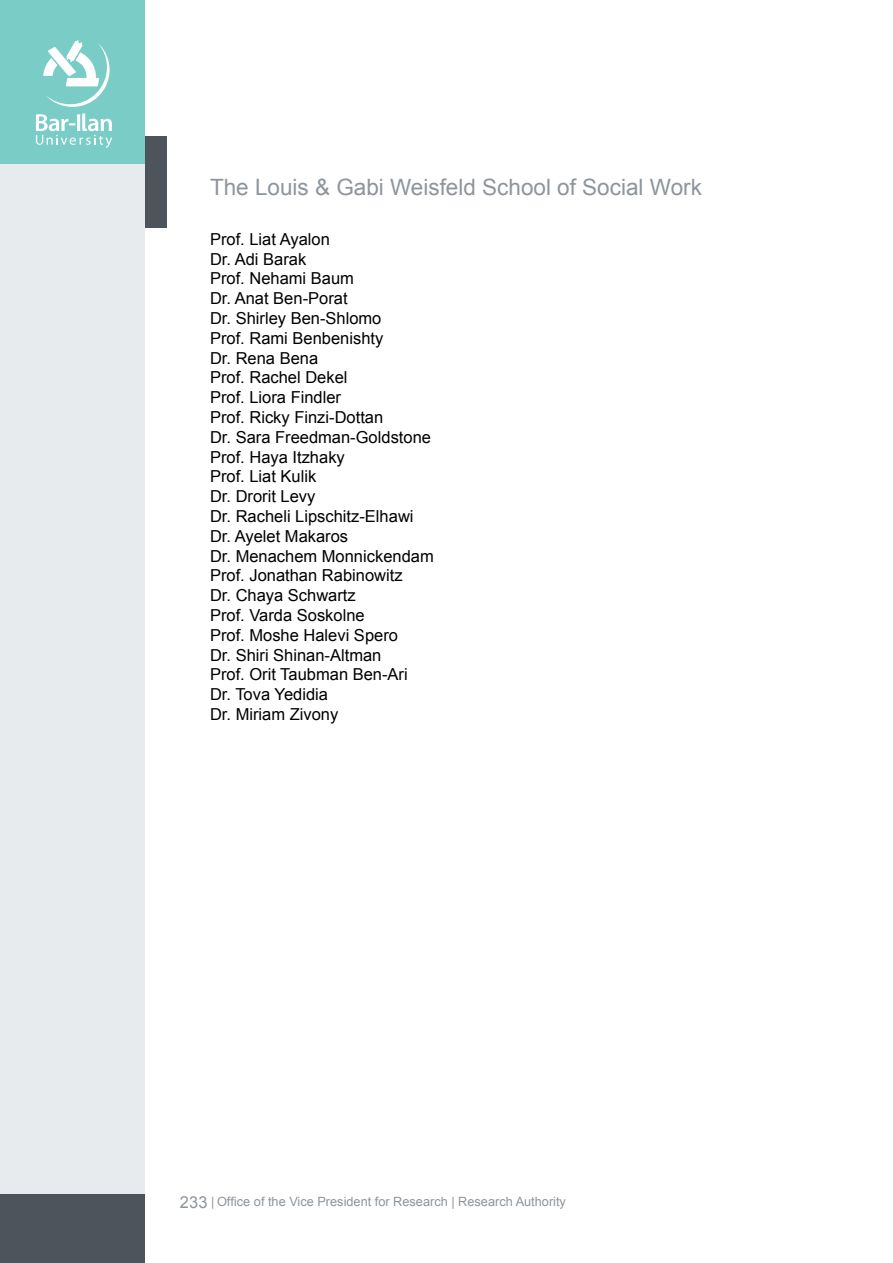
<style>
.page{position:relative;width:893px;height:1263px;background:#fff}
.page>*{position:absolute;margin:0;border:0;box-sizing:border-box;transform-origin:0 0}
.כותרת_אפור{font:22.5px "Arial";color:#8d959b}
.ראשי{font:16.5px "Arial";color:#000}
.t1{font:12.75px "Arial";color:#8d959b}
.s1{font-size:16.5px}
</style>
<div class="page">
<div style="left:0;top:0;width:145px;height:1263px;background:#e8ebed"></div>
<div style="left:145px;top:136px;width:22px;height:92px;background:#4d545c"></div>
<div style="left:0;top:0;width:145px;height:163px;background:#7accc7"></div>
<svg style="left:43px;top:40px;width:67px;height:67px"></svg>
<svg style="left:36px;top:114px;width:76px;height:34px"></svg>
<div style="left:0;top:1194px;width:145px;height:69px;background:#4d545c"></div>
<p class="כותרת_אפור" style="left:210px;top:172px;width:493px">The Louis &amp; Gabi Weisfeld School of Social Work</p>
<p class="ראשי" style="left:210px;top:228px;width:121px">Prof. Liat Ayalon</p>
<p class="ראשי" style="left:210px;top:248px;width:98px">Dr. Adi Barak</p>
<p class="ראשי" style="left:210px;top:268px;width:145px">Prof. Nehami Baum</p>
<p class="ראשי" style="left:210px;top:288px;width:139px">Dr. Anat Ben-Porat</p>
<p class="ראשי" style="left:210px;top:307px;width:173px">Dr. Shirley Ben-Shlomo</p>
<p class="ראשי" style="left:210px;top:327px;width:175px">Prof. Rami Benbenishty</p>
<p class="ראשי" style="left:210px;top:347px;width:110px">Dr. Rena Bena</p>
<p class="ראשי" style="left:210px;top:367px;width:139px">Prof. Rachel Dekel</p>
<p class="ראשי" style="left:210px;top:387px;width:133px">Prof. Liora Findler</p>
<p class="ראשי" style="left:210px;top:406px;width:175px">Prof. Ricky Finzi-Dottan</p>
<p class="ראשי" style="left:210px;top:426px;width:223px">Dr. Sara Freedman-Goldstone</p>
<p class="ראשי" style="left:210px;top:446px;width:136px">Prof. Haya Itzhaky</p>
<p class="ראשי" style="left:210px;top:466px;width:108px">Prof. Liat Kulik</p>
<p class="ראשי" style="left:210px;top:486px;width:107px">Dr. Drorit Levy</p>
<p class="ראשי" style="left:210px;top:505px;width:205px">Dr. Racheli Lipschitz-Elhawi</p>
<p class="ראשי" style="left:210px;top:525px;width:140px">Dr. Ayelet Makaros</p>
<p class="ראשי" style="left:210px;top:545px;width:225px">Dr. Menachem Monnickendam</p>
<p class="ראשי" style="left:210px;top:565px;width:194px">Prof. Jonathan Rabinowitz</p>
<p class="ראשי" style="left:210px;top:585px;width:147px">Dr. Chaya Schwartz</p>
<p class="ראשי" style="left:210px;top:604px;width:156px">Prof. Varda Soskolne</p>
<p class="ראשי" style="left:210px;top:624px;width:189px">Prof. Moshe Halevi Spero</p>
<p class="ראשי" style="left:210px;top:644px;width:173px">Dr. Shiri Shinan-Altman</p>
<p class="ראשי" style="left:210px;top:664px;width:199px">Prof. Orit Taubman Ben-Ari</p>
<p class="ראשי" style="left:210px;top:684px;width:120px">Dr. Tova Yedidia</p>
<p class="ראשי" style="left:210px;top:703px;width:130px">Dr. Miriam Zivony</p>
<p class="t1" style="left:180px;top:1193px;width:387px"><span class="s1">233</span> | Office of the Vice President for Research | Research Authority</p>
</div>
